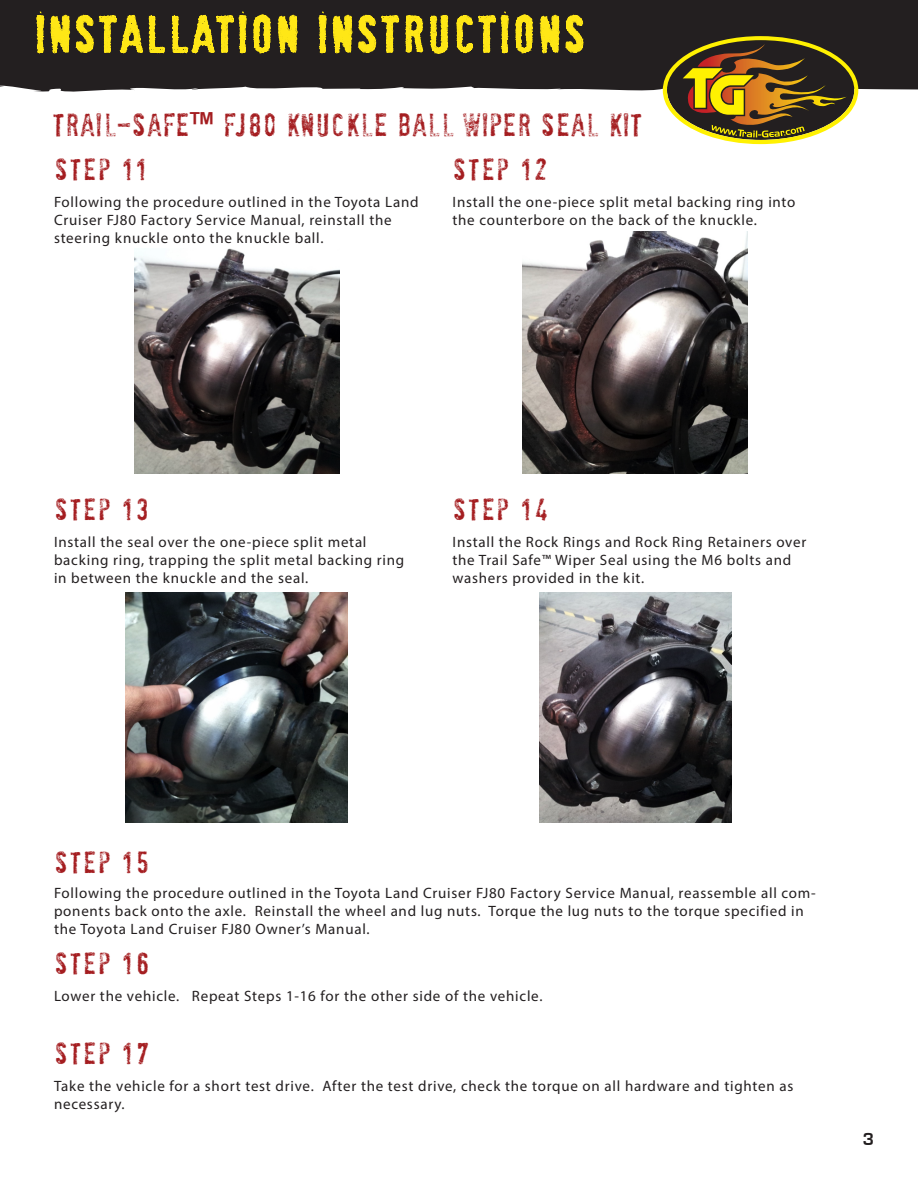
<style>
.page{position:relative;width:918px;height:1188px;background:#fff}
.page>*{position:absolute;margin:0;border:0;box-sizing:border-box;transform-origin:0 0}
.t1{font:48px "Socia L Anima L";letter-spacing:.025em;color:#ffe716}
.t2{font:30px "Socia L Anima L";color:#a41d20}
.t3{font:28.5px "Socia L Anima L";letter-spacing:.05em;color:#a41d20}
.t4{font:700 18px "Eurostile";color:#231f20}
.t5{font:15px/18px "Myriad Pro";letter-spacing:.05em;color:#231f20}
.s1{font-family:"Impact"}
</style>
<div class="page">
<svg style="left:0;top:0;width:918px;height:93px;background:#353233"></svg>
<svg style="left:480px;top:73px;width:13px;height:3px"></svg>
<svg style="left:358px;top:72px;width:21px;height:2px"></svg>
<svg style="left:34px;top:0;width:271px;height:80px;background:#4b441e"></svg>
<svg style="left:316px;top:0;width:279px;height:62px;background:#574e1d"></svg>
<svg style="left:663px;top:36px;width:195px;height:108px;background:#7d6932"></svg>
<img style="left:134px;top:249px;width:205px;height:224px">
<img style="left:126px;top:593px;width:222px;height:230px">
<img style="left:523px;top:231px;width:225px;height:242px">
<img style="left:539px;top:593px;width:192px;height:230px">
<h1 class="t1" style="left:33px;top:5px;width:555px">INSTALLATION INSTRUCTIONS</h1>
<h2 class="t2" style="left:52px;top:107px;width:591px">TRAIL-SAFE<span class="s1">™</span> FJ80 KNUCKLE BALL WIPER SEAL KIT</h2>
<h3 class="t3" style="left:54px;top:152px;width:94px">STEP 11</h3>
<h3 class="t3" style="left:453px;top:152px;width:96px">STEP 12</h3>
<p class="t5" style="left:54px;top:193px;width:366px">Following the procedure outlined in the Toyota Land<br>Cruiser FJ80 Factory Service Manual, reinstall the steering knuckle onto the knuckle ball.</p>
<p class="t5" style="left:453px;top:193px;width:344px">Install the one-piece split metal backing ring into the counterbore on the back of the knuckle.</p>
<h3 class="t3" style="left:54px;top:493px;width:97px">STEP 13</h3>
<p class="t5" style="left:54px;top:533px;width:352px">Install the seal over the one-piece split metal backing ring, trapping the split metal backing ring in between the knuckle and the seal.</p>
<h3 class="t3" style="left:453px;top:493px;width:97px">STEP 14</h3>
<p class="t5" style="left:453px;top:533px;width:355px">Install the Rock Rings and Rock Ring Retainers over the Trail Safe™ Wiper Seal using the M6 bolts and washers provided in the kit.</p>
<h3 class="t3" style="left:54px;top:845px;width:97px">STEP 15</h3>
<p class="t5" style="left:54px;top:884px;width:763px">Following the procedure outlined in the Toyota Land Cruiser FJ80 Factory Service Manual, reassemble all com&shy;ponents back onto the axle. Reinstall the wheel and lug nuts. Torque the lug nuts to the torque specified in the Toyota Land Cruiser FJ80 Owner’s Manual.</p>
<h3 class="t3" style="left:54px;top:946px;width:97px">STEP 16</h3>
<p class="t5" style="left:54px;top:987px;width:490px">Lower the vehicle. Repeat Steps 1-16 for the other side of the vehicle.</p>
<h3 class="t3" style="left:54px;top:1036px;width:97px">STEP 17</h3>
<p class="t5" style="left:54px;top:1076px;width:741px">Take the vehicle for a short test drive. After the test drive, check the torque on all hardware and tighten as necessary.</p>
<p class="t4" style="left:863px;top:1129px;width:13px">3</p>
</div>
